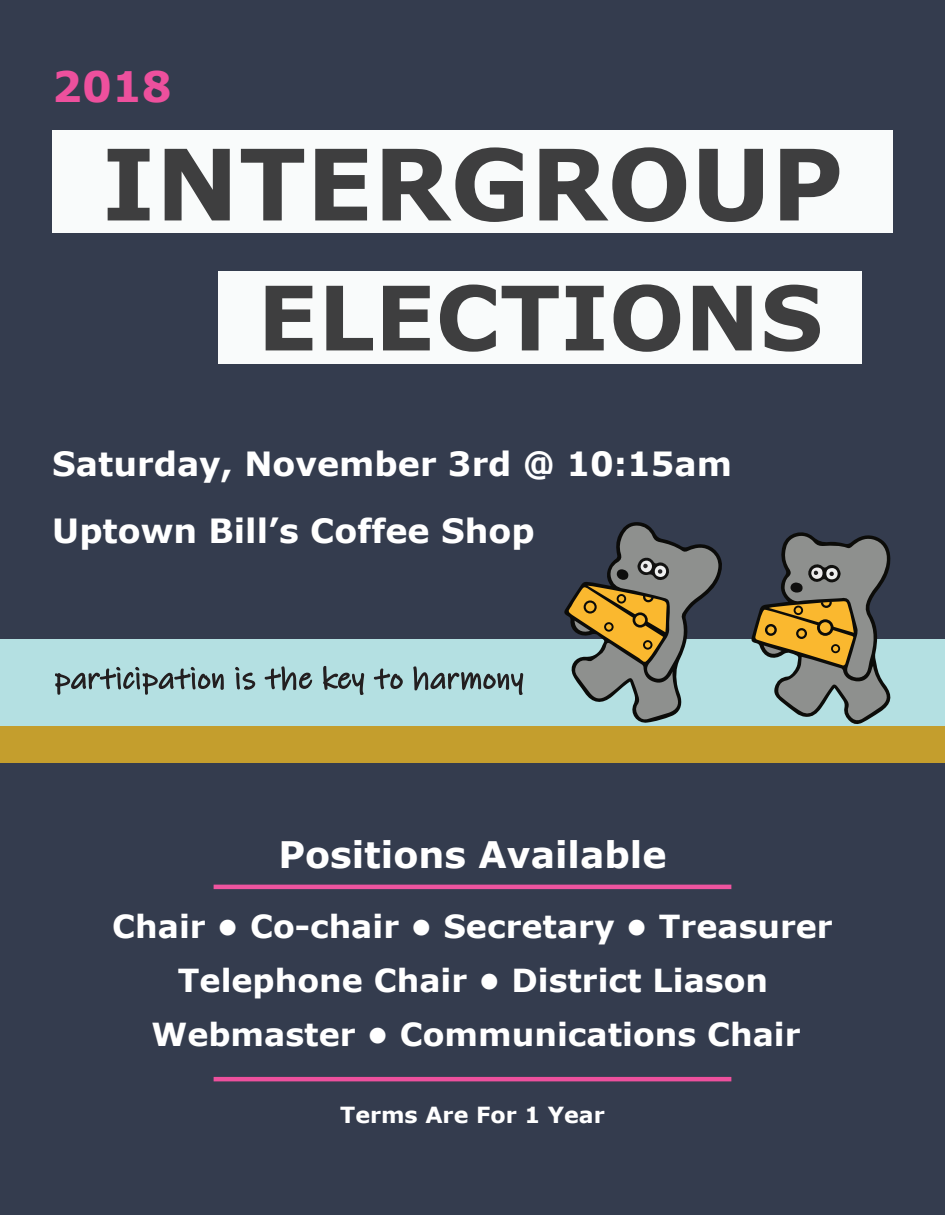
<style>
.page{position:relative;width:945px;height:1215px;background:#343c4e}
.page>*{position:absolute;margin:0;border:0;box-sizing:border-box;transform-origin:0 0}
.t1{font:700 98.55px "Verdana";color:#3e3e3f}
.t2{font:700 88.95px "Verdana";color:#3e3e3f}
.t3{font:700 42px "Verdana";color:#ed509d}
.t4{font:700 36.45px "Verdana";color:#fff}
.t5{font:700 33.3px/67.5px "Verdana";color:#fff}
.t6{font:700 31.8px "Verdana";color:#fff}
.t7{font:700 22.2px "Verdana";color:#fff}
</style>
<div class="page">
<div style="left:0;top:639px;width:945px;height:114px;background:#b4e0e2"></div>
<div style="left:0;top:726px;width:945px;height:37px;background:#c49e2d"></div>
<svg style="left:564px;top:522px;width:158px;height:201px"></svg>
<svg style="left:751px;top:532px;width:140px;height:192px"></svg>
<svg style="left:55px;top:666px;width:169px;height:29px"></svg>
<svg style="left:235px;top:666px;width:21px;height:24px"></svg>
<svg style="left:264px;top:666px;width:49px;height:25px"></svg>
<svg style="left:323px;top:666px;width:42px;height:29px"></svg>
<svg style="left:373px;top:668px;width:30px;height:22px"></svg>
<svg style="left:413px;top:666px;width:111px;height:29px"></svg>
<hr style="left:214px;top:1077px;width:517px;height:4px;background:#ed509d">
<hr style="left:214px;top:885px;width:517px;height:4px;background:#ee549f">
<div style="left:52px;top:130px;width:841px;height:103px;background:#f9fbfb"></div>
<div style="left:218px;top:271px;width:644px;height:93px;background:#f9fbfb"></div>
<h3 class="t3" style="left:52px;top:57px;width:121px">2018</h3>
<h1 class="t1" style="left:102px;top:115px;width:743px">INTERGROUP</h1>
<h2 class="t2" style="left:257px;top:255px;width:567px">ELECTIONS</h2>
<p class="t5" style="left:52px;top:429px;width:681px">Saturday, November 3rd @ 10:15am<br>Uptown Bill’s Coffee Shop</p>
<p class="t4" style="left:278px;top:829px;width:390px">Positions Available</p>
<p class="t6" style="left:112px;top:904px;width:722px">Chair • Co-chair • Secretary • Treasurer</p>
<p class="t6" style="left:178px;top:958px;width:592px">Telephone Chair • District Liason</p>
<p class="t6" style="left:152px;top:1012px;width:650px">Webmaster • Communications Chair</p>
<p class="t7" style="left:340px;top:1099px;width:266px">Terms Are For 1 Year</p>
</div>
